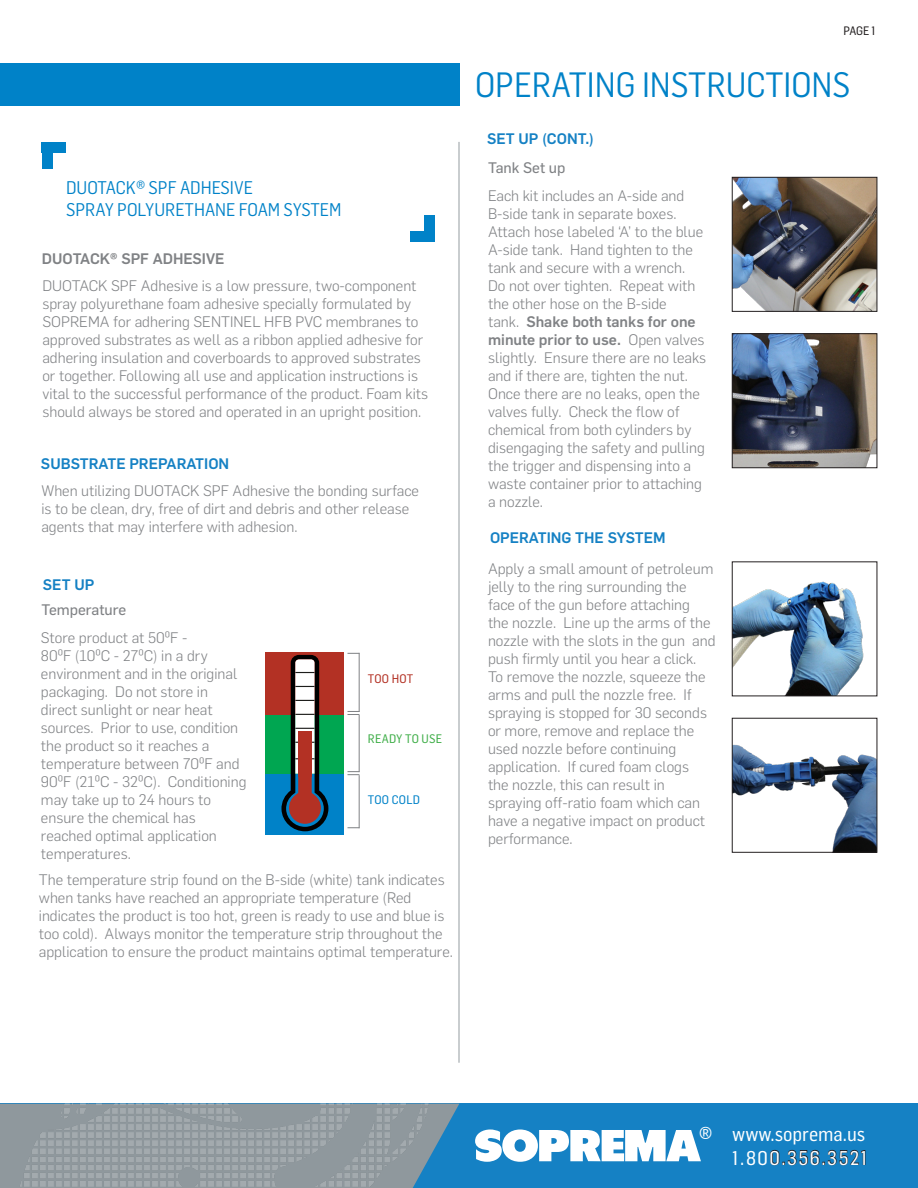
<style>
.page{position:relative;width:918px;height:1188px;background:#fff}
.page>*{position:absolute;margin:0;border:0;box-sizing:border-box;transform-origin:0 0}
.t1{font:34.5px "Flama Semicondensed";color:#0082c8}
.t2{font:27px "Flama Semicondensed Basic";color:#fff}
.t3{font:19.5px "Flama Semicondensed Basic";color:#fff}
.t4{font:19.5px "Flama Semicondensed Basic";letter-spacing:.08em;color:#fff}
.t5{font:18px "Flama Semicondensed";color:#0082c8}
.t6{font:300 15px/18px "Flama";color:#808285}
.t7{font:500 15px "Flama";color:#1581c4}
.t8{font:15px "Flama Basic";color:#808285}
.t9{font:500 15px "Flama";color:#808285}
.t10{font:12.15px "Flama Semicondensed Basic";letter-spacing:.02em;color:#40ae49}
.t11{font:12.15px "Flama Semicondensed Basic";letter-spacing:.02em;color:#0082c8}
.t12{font:12.15px "Flama Semicondensed Basic";letter-spacing:.01em;color:#b33124}
.t13{font:12px "Flama Semicondensed Basic";color:#231f20}
.s1{font-weight:500}
</style>
<div class="page">
<div style="left:0;top:1104px;width:918px;height:84px;background:#1581c4"></div>
<div style="left:0;top:63px;width:459px;height:43px;background:#0082c8"></div>
<hr style="left:459px;top:142px;width:1px;height:921px;background:#959ca1">
<div style="left:42px;top:144px;width:11px;height:24px;background:#0082c8"></div>
<div style="left:42px;top:142px;width:24px;height:11px;background:#0082c8"></div>
<div style="left:424px;top:215px;width:10px;height:25px;background:#0082c8"></div>
<div style="left:410px;top:231px;width:24px;height:11px;background:#0082c8"></div>
<svg style="left:770px;top:1150px;width:96px;height:16px"></svg>
<svg style="left:475px;top:1130px;width:226px;height:32px"></svg>
<svg style="left:434px;top:1104px;width:25px;height:45px"></svg>
<img style="left:0;top:1104px;width:434px;height:84px">
<div style="left:266px;top:774px;width:78px;height:61px;background:#0082c8"></div>
<div style="left:266px;top:714px;width:78px;height:60px;background:#00a651"></div>
<div style="left:266px;top:652px;width:78px;height:62px;background:#b33124"></div>
<svg style="left:281px;top:655px;width:47px;height:176px"></svg>
<div style="left:298px;top:731px;width:14px;height:46px;background:#b33124"></div>
<svg style="left:348px;top:711px;width:11px;height:4px"></svg>
<svg style="left:348px;top:771px;width:11px;height:4px"></svg>
<hr style="left:359px;top:653px;width:1px;height:59px;background:#808285">
<hr style="left:359px;top:715px;width:1px;height:57px;background:#808285">
<hr style="left:359px;top:775px;width:1px;height:53px;background:#808285">
<img style="left:734px;top:179px;width:141px;height:131px">
<div style="left:732px;top:177px;width:145px;height:135px;border:1px solid #231f20"></div>
<img style="left:734px;top:581px;width:130px;height:113px">
<div style="left:732px;top:562px;width:145px;height:134px;border:1px solid #231f20"></div>
<img style="left:734px;top:336px;width:141px;height:130px">
<div style="left:732px;top:334px;width:145px;height:134px;border:1px solid #231f20"></div>
<img style="left:734px;top:744px;width:141px;height:106px">
<div style="left:732px;top:718px;width:145px;height:134px;border:1px solid #231f20"></div>
<p class="t5" style="left:66px;top:176px;width:188px">DUOTACK® SPF ADHESIVE</p>
<p class="t5" style="left:66px;top:198px;width:277px">SPRAY POLYURETHANE FOAM SYSTEM</p>
<p class="t9" style="left:42px;top:248px;width:184px">DUOTACK® SPF ADHESIVE</p>
<p class="t6" style="left:42px;top:276px;width:387px">DUOTACK SPF Adhesive is a low pressure, two-component spray polyurethane foam adhesive specially formulated by SOPREMA for adhering SENTINEL HFB PVC membranes to approved substrates as well as a ribbon applied adhesive for adhering insulation and coverboards to approved substrates or together. Following all use and application instructions is vital to the successful performance of the product. Foam kits should always be stored and operated in an upright position.</p>
<p class="t7" style="left:41px;top:453px;width:190px">SUBSTRATE PREPARATION</p>
<p class="t6" style="left:41px;top:481px;width:379px">When utilizing DUOTACK SPF Adhesive the bonding surface is to be clean, dry, free of dirt and debris and other release agents that may interfere with adhesion.</p>
<p class="t7" style="left:43px;top:573px;width:53px">SET UP</p>
<p class="t8" style="left:41px;top:600px;width:86px">Temperature</p>
<p class="t6" style="left:41px;top:628px;width:207px">Store product at 50⁰F -<br>80⁰F (10⁰C - 27⁰C) in a dry environment and in the original packaging. Do not store in direct sunlight or near heat sources. Prior to use, condition the product so it reaches a temperature between 70⁰F and<br>90⁰F (21⁰C - 32⁰C). Conditioning may take up to 24 hours to ensure the chemical has reached optimal application temperatures.</p>
<p class="t6" style="left:39px;top:870px;width:416px">The temperature strip found on the B-side (white) tank indicates when tanks have reached an appropriate temperature (Red indicates the product is too hot, green is ready to use and blue is too cold). Always monitor the temperature strip throughout the application to ensure the product maintains optimal temperature.</p>
<p class="t12" style="left:368px;top:671px;width:47px">TOO HOT</p>
<p class="t10" style="left:368px;top:731px;width:76px">READY TO USE</p>
<p class="t11" style="left:368px;top:792px;width:54px">TOO COLD</p>
<p class="t13" style="left:843px;top:23px;width:34px">PAGE 1</p>
<p class="t1" style="left:475px;top:63px;width:377px">OPERATING INSTRUCTIONS</p>
<p class="t7" style="left:487px;top:128px;width:109px">SET UP (CONT.)</p>
<p class="t8" style="left:488px;top:157px;width:79px">Tank Set up</p>
<p class="t6" style="left:488px;top:185px;width:220px">Each kit includes an A-side and<br>B-side tank in separate boxes.<br>Attach hose labeled ‘A’ to the blue<br>A-side tank. Hand tighten to the tank and secure with a wrench.<br>Do not over tighten. Repeat with the other hose on the B-side<br>tank. <span class="s1">Shake both tanks for one minute prior to use.</span> Open valves slightly. Ensure there are no leaks and if there are, tighten the nut.<br>Once there are no leaks, open the valves fully. Check the flow of chemical from both cylinders by disengaging the safety and pulling the trigger and dispensing into a waste container prior to attaching a nozzle.</p>
<p class="t7" style="left:490px;top:527px;width:177px">OPERATING THE SYSTEM</p>
<p class="t6" style="left:488px;top:559px;width:229px">Apply a small amount of petroleum jelly to the ring surrounding the face of the gun before attaching<br>the nozzle. Line up the arms of the nozzle with the slots in the gun and push firmly until you hear a click.<br>To remove the nozzle, squeeze the arms and pull the nozzle free. If spraying is stopped for 30 seconds or more, remove and replace the used nozzle before continuing application. If cured foam clogs<br>the nozzle, this can result in spraying off-ratio foam which can have a negative impact on product performance.</p>
<p class="t2" style="left:699px;top:1120px;width:15px">®</p>
<p class="t3" style="left:732px;top:1122px;width:135px">www.soprema.us</p>
<p class="t4" style="left:732px;top:1145px;width:136px">1.800.356.3521</p>
</div>
